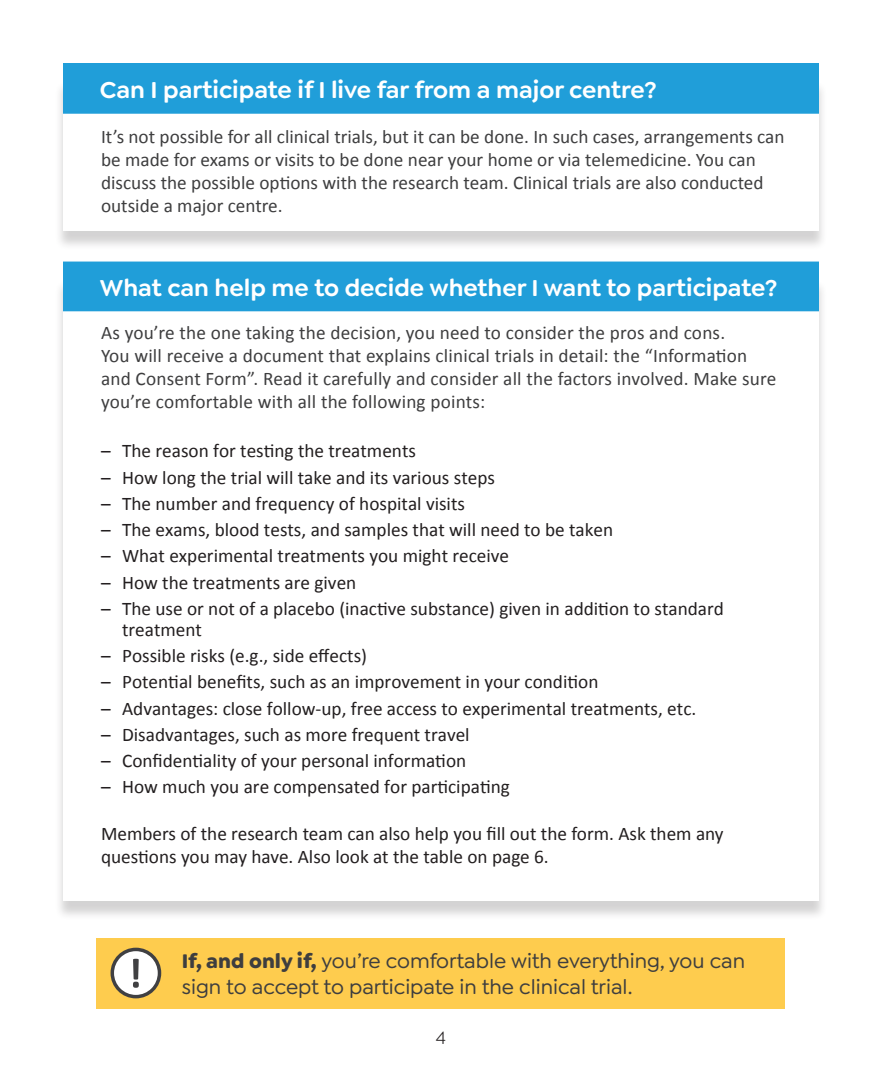
<style>
.page{position:relative;width:882px;height:1071px;background:#fff}
.page>*{position:absolute;margin:0;border:0;box-sizing:border-box;transform-origin:0 0}
.t1{font:600 24.5px "Goldplay";color:#fff}
.t2{font:500 21px/25.2px "Goldplay";color:#3e3e3f}
.t3{font:19.25px/21px "Calibri";color:#231f20}
.t4{font:19.25px/23.1px "Calibri";color:#3e3e3f}
.t5{font:19.25px "Goldplay";color:#231f20}
.s1{font-weight:700}
</style>
<div class="page">
<div style="left:55px;top:81px;width:772px;height:169px;background:#231f20;opacity:.2"></div>
<div style="left:63px;top:78px;width:756px;height:153px;background:#fff"></div>
<div style="left:55px;top:279px;width:772px;height:642px;background:#231f20;opacity:.2"></div>
<div style="left:63px;top:276px;width:756px;height:625px;background:#fff"></div>
<div style="left:63px;top:63px;width:756px;height:51px;background:#209ed9"></div>
<div style="left:63px;top:262px;width:756px;height:49px;background:#209ed9"></div>
<div style="left:97px;top:938px;width:688px;height:70px;background:#fecc4e"></div>
<svg style="left:111px;top:948px;width:50px;height:50px"></svg>
<p class="t1" style="left:100px;top:74px;width:558px">Can I participate if I live far from a major centre?</p>
<p class="t4" style="left:101px;top:125px;width:685px">It’s not possible for all clinical trials, but it can be done. In such cases, arrangements can be made for exams or visits to be done near your home or via telemedicine. You can discuss the possible options with the research team. Clinical trials are also conducted outside a major centre.</p>
<p class="t1" style="left:100px;top:273px;width:679px">What can help me to decide whether I want to participate?</p>
<p class="t4" style="left:101px;top:321px;width:677px">As you’re the one taking the decision, you need to consider the pros and cons.<br>You will receive a document that explains clinical trials in detail: the “Information and Consent Form”. Read it carefully and consider all the factors involved. Make sure you’re comfortable with all the following points:</p>
<p class="t3" style="left:101px;top:440px;width:316px">– The reason for testing the treatments</p>
<p class="t3" style="left:101px;top:467px;width:395px">– How long the trial will take and its various steps</p>
<p class="t3" style="left:101px;top:493px;width:365px">– The number and frequency of hospital visits</p>
<p class="t3" style="left:101px;top:519px;width:514px">– The exams, blood tests, and samples that will need to be taken</p>
<p class="t3" style="left:101px;top:546px;width:410px">– What experimental treatments you might receive</p>
<p class="t3" style="left:101px;top:572px;width:257px">– How the treatments are given</p>
<p class="t3" style="left:122px;top:598px;width:603px;text-indent:-21px">– The use or not of a placebo (inactive substance) given in addition to standard treatment</p>
<p class="t3" style="left:101px;top:645px;width:267px">– Possible risks (e.g., side effects)</p>
<p class="t3" style="left:101px;top:672px;width:499px">– Potential benefits, such as an improvement in your condition</p>
<p class="t3" style="left:101px;top:698px;width:597px">– Advantages: close follow-up, free access to experimental treatments, etc.</p>
<p class="t3" style="left:101px;top:724px;width:370px">– Disadvantages, such as more frequent travel</p>
<p class="t3" style="left:101px;top:750px;width:367px">– Confidentiality of your personal information</p>
<p class="t3" style="left:101px;top:777px;width:410px">– How much you are compensated for participating</p>
<p class="t3" style="left:101px;top:822px;width:624px;line-height:23.1px">Members of the research team can also help you fill out the form. Ask them any questions you may have. Also look at the table on page 6.</p>
<p class="t2" style="left:182px;top:949px;width:565px"><span class="s1">If, and only if,</span> you’re comfortable with everything, you can sign to accept to participate in the clinical trial.</p>
<p class="t5" style="left:436px;top:1026px;width:12px">4</p>
</div>
